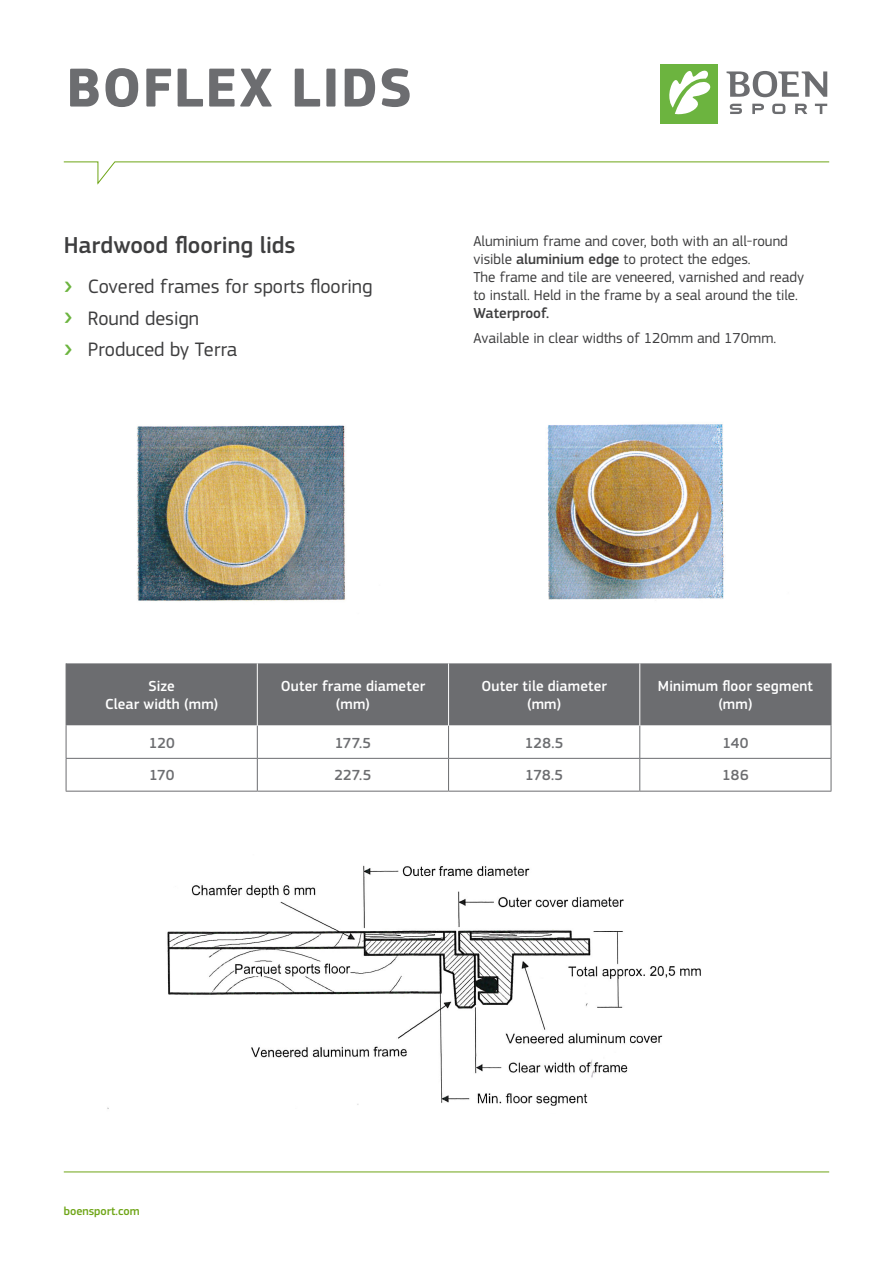
<style>
.page{position:relative;width:893px;height:1263px;background:#fff}
.page>*{position:absolute;margin:0;border:0;box-sizing:border-box;transform-origin:0 0}
.t1{font:700 57px "PF Square Sans Pro";letter-spacing:.02em;color:#6c6d70}
.t2{font:500 24px "PF Square Sans Pro";color:#3e3e3f}
.t3{font:20.25px/31.5px "PF Square Sans Pro";color:#3e3e3f}
.t4{font:500 15.15px/17.4px "PF Square Sans Pro";letter-spacing:.01em;color:#fff;text-align:center}
.t5{font:500 15.15px "PF Square Sans Pro";letter-spacing:.005em;color:#6c6d70}
.t6{font:15px/18px "PF Square Sans Pro";color:#3e3e3f}
.t7{font:500 15px "PF Square Sans Pro";color:#3e3e3f}
.t8{font:500 12px "PF Square Sans Pro";color:#6ea516}
.s1{font-size:33.75px;color:#6cb43f}
.s2{font-weight:500}
</style>
<div class="page">
<svg style="left:63px;top:161px;width:767px;height:24px"></svg>
<svg style="left:730px;top:104px;width:97px;height:10px"></svg>
<svg style="left:727px;top:71px;width:100px;height:26px"></svg>
<div style="left:660px;top:64px;width:57px;height:59px;background:#6cb43f"></div>
<svg style="left:669px;top:70px;width:42px;height:44px"></svg>
<img style="left:137px;top:424px;width:587px;height:178px">
<img style="left:107px;top:865px;width:594px;height:244px">
<hr style="left:64px;top:1171px;width:765px;height:1px;background:#6ea516">
<div style="left:67px;top:663px;width:764px;height:62px;background:#6c6d70"></div>
<svg style="left:67px;top:725px;width:764px;height:66px"></svg>
<hr style="left:66px;top:725px;width:1px;height:33px;background:#6c6d70">
<hr style="left:257px;top:725px;width:1px;height:33px;background:#6c6d70">
<hr style="left:448px;top:725px;width:1px;height:33px;background:#6c6d70">
<hr style="left:639px;top:725px;width:1px;height:33px;background:#6c6d70">
<hr style="left:831px;top:725px;width:1px;height:33px;background:#6c6d70">
<hr style="left:66px;top:758px;width:191px;height:1px;background:#6c6d70">
<hr style="left:66px;top:759px;width:1px;height:32px;background:#6c6d70">
<hr style="left:257px;top:758px;width:192px;height:1px;background:#6c6d70">
<hr style="left:257px;top:759px;width:1px;height:32px;background:#6c6d70">
<hr style="left:449px;top:758px;width:191px;height:1px;background:#6c6d70">
<hr style="left:448px;top:759px;width:1px;height:32px;background:#6c6d70">
<hr style="left:640px;top:758px;width:191px;height:1px;background:#6c6d70">
<hr style="left:639px;top:759px;width:1px;height:32px;background:#6c6d70">
<hr style="left:831px;top:759px;width:1px;height:32px;background:#6c6d70">
<hr style="left:66px;top:791px;width:191px;height:1px;background:#6c6d70">
<hr style="left:257px;top:791px;width:192px;height:1px;background:#6c6d70">
<hr style="left:449px;top:791px;width:191px;height:1px;background:#6c6d70">
<hr style="left:640px;top:791px;width:191px;height:1px;background:#6c6d70">
<hr style="left:257px;top:663px;width:1px;height:62px;background:#fff">
<hr style="left:448px;top:663px;width:1px;height:62px;background:#fff">
<hr style="left:639px;top:663px;width:1px;height:62px;background:#fff">
<hr style="left:66px;top:663px;width:1px;height:62px;background:#6c6d70">
<hr style="left:831px;top:663px;width:1px;height:62px;background:#6c6d70">
<h1 class="t1" style="left:66px;top:54px;width:347px">BOFLEX LIDS</h1>
<h2 class="t2" style="left:64px;top:231px;width:233px">Hardwood flooring lids</h2>
<h3 class="t3" style="left:64px;top:271px;width:310px"><span class="s1">›</span> Covered frames for sports flooring <span class="s1">›</span> Round design<br><span class="s1">›</span> Produced by Terra</h3>
<p class="t6" style="left:473px;top:232px;width:332px">Aluminium frame and cover, both with an all-round visible <span class="s2">aluminium edge</span> to protect the edges.<br>The frame and tile are veneered, varnished and ready to install. Held in the frame by a seal around the tile.</p>
<p class="t7" style="left:473px;top:304px;width:77px">Waterproof.</p>
<p class="t6" style="left:473px;top:329px;width:304px">Available in clear widths of 120mm and 170mm.</p>
<p class="t4" style="left:105px;top:678px;width:115px">Size<br>Clear width (mm)</p>
<p class="t4" style="left:281px;top:678px;width:146px">Outer frame diameter (mm)</p>
<p class="t4" style="left:481px;top:678px;width:127px">Outer tile diameter (mm)</p>
<p class="t4" style="left:658px;top:678px;width:157px">Minimum floor segment (mm)</p>
<p class="t5" style="left:149px;top:734px;width:28px">120</p>
<p class="t5" style="left:335px;top:734px;width:38px">177.5</p>
<p class="t5" style="left:525px;top:734px;width:40px">128.5</p>
<p class="t5" style="left:722px;top:734px;width:28px">140</p>
<p class="t5" style="left:149px;top:767px;width:27px">170</p>
<p class="t5" style="left:334px;top:767px;width:38px">227.5</p>
<p class="t5" style="left:525px;top:767px;width:40px">178.5</p>
<p class="t5" style="left:722px;top:767px;width:28px">186</p>
<p class="t8" style="left:64px;top:1204px;width:77px">boensport.com</p>
</div>
